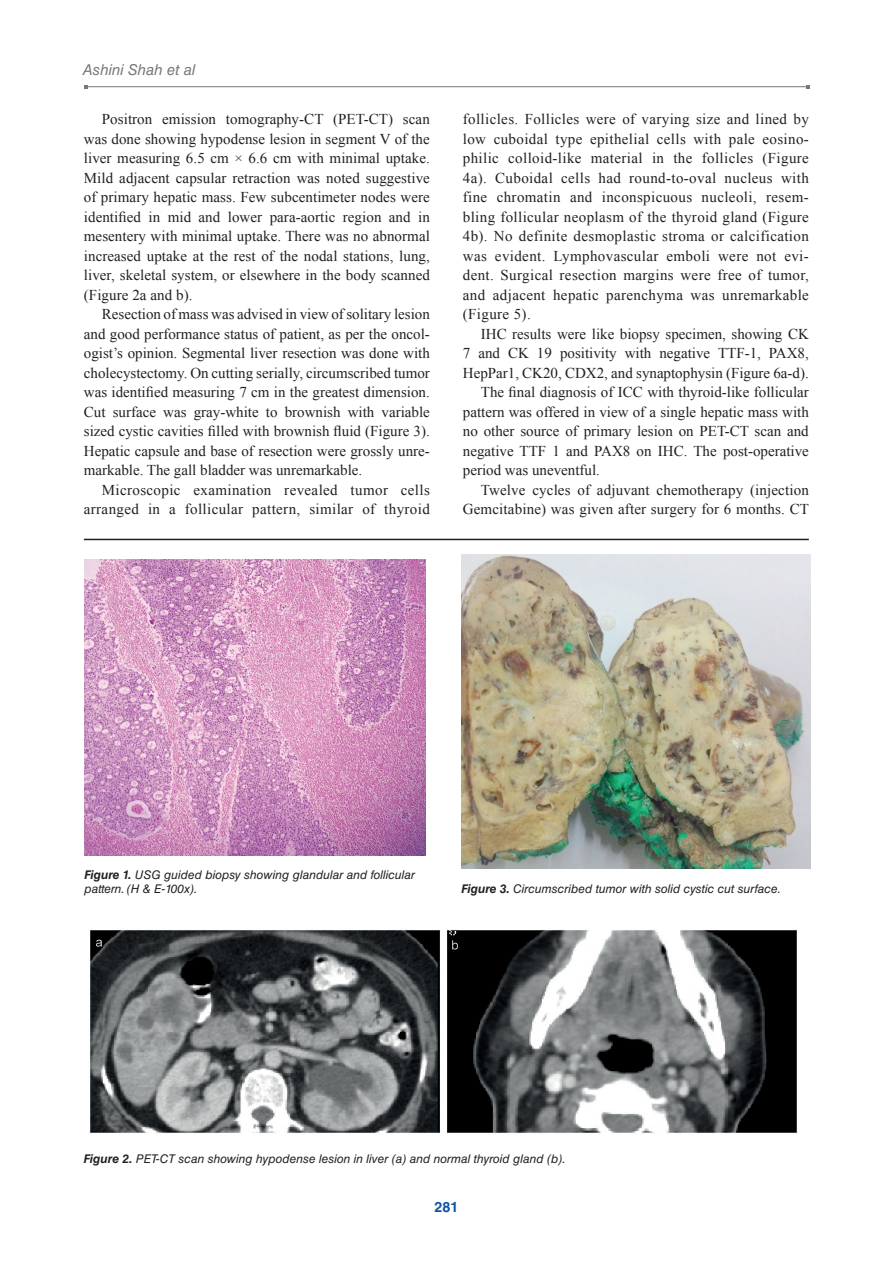
<style>
.page{position:relative;width:893px;height:1263px;background:#fff}
.page>*{position:absolute;margin:0;border:0;box-sizing:border-box;transform-origin:0 0}
.t1{font:15px/19.5px "Times New Roman";color:#231f20;text-align:justify}
.t2{font:15px/19.5px "Times New Roman";letter-spacing:.025em;color:#231f20;text-align:right}
.t3{font:italic 15px "Helvetica LT Std";color:#76787b}
.t4{font:700 14.25px "Helvetica LT Std";color:#1055a4}
.t5{font:italic 12px/14.4px "Helvetica LT Std";color:#231f20}
.s1{font-weight:700}
</style>
<div class="page">
<hr style="left:86px;top:86px;width:721px;height:1px;background:#76787b">
<img style="left:84px;top:560px;width:341px;height:296px">
<img style="left:461px;top:555px;width:349px;height:313px">
<img style="left:89px;top:929px;width:709px;height:205px">
<hr style="left:84px;top:539px;width:725px;height:1px;background:#231f20">
<p class="t3" style="left:83px;top:61px;width:114px">Ashini Shah et al</p>
<p class="t1" style="left:84px;top:109px;width:348px;text-indent:18px">Positron emission tomography-CT (PET-CT) scan was done showing hypodense lesion in segment V of the liver measuring 6.5 cm × 6.6 cm with minimal uptake.<br>Mild adjacent capsular retraction was noted suggestive of primary hepatic mass. Few subcentimeter nodes were identified in mid and lower para-aortic region and in mesentery with minimal uptake. There was no abnormal increased uptake at the rest of the nodal stations, lung, liver, skeletal system, or elsewhere in the body scanned (Figure 2a and b).</p>
<p class="t1" style="left:84px;top:304px;width:347px;text-indent:18px">Resection of mass was advised in view of solitary lesion and good performance status of patient, as per the oncol&shy;ogist’s opinion. Segmental liver resection was done with cholecystectomy. On cutting serially, circumscribed tumor was identified measuring 7 cm in the greatest dimension.<br>Cut surface was gray-white to brownish with variable sized cystic cavities filled with brownish fluid (Figure 3).<br>Hepatic capsule and base of resection were grossly unre&shy;markable. The gall bladder was unremarkable.</p>
<p class="t2" style="left:84px;top:480px;width:348px">Microscopic examination revealed tumor cells arranged in a follicular pattern, similar of thyroid</p>
<p class="t1" style="left:463px;top:109px;width:348px">follicles. Follicles were of varying size and lined by low cuboidal type epithelial cells with pale eosino&shy;philic colloid-like material in the follicles (Figure 4a). Cuboidal cells had round-to-oval nucleus with fine chromatin and inconspicuous nucleoli, resem&shy;bling follicular neoplasm of the thyroid gland (Figure 4b). No definite desmoplastic stroma or calcification was evident. Lymphovascular emboli were not evi&shy;dent. Surgical resection margins were free of tumor, and adjacent hepatic parenchyma was unremarkable (Figure 5).</p>
<p class="t1" style="left:481px;top:324px;width:329px">IHC results were like biopsy specimen, showing CK</p>
<p class="t1" style="left:463px;top:343px;width:347px">7 and CK 19 positivity with negative TTF-1, PAX8,</p>
<p class="t1" style="left:463px;top:363px;width:347px">HepPar1, CK20, CDX2, and synaptophysin (Figure 6a-d).</p>
<p class="t1" style="left:481px;top:382px;width:329px">The final diagnosis of ICC with thyroid-like follicular</p>
<p class="t1" style="left:463px;top:402px;width:347px">pattern was offered in view of a single hepatic mass with</p>
<p class="t1" style="left:463px;top:421px;width:347px">no other source of primary lesion on PET-CT scan and</p>
<p class="t1" style="left:463px;top:441px;width:347px">negative TTF 1 and PAX8 on IHC. The post-operative</p>
<p class="t1" style="left:463px;top:460px;width:139px">period was uneventful.</p>
<p class="t1" style="left:481px;top:480px;width:330px">Twelve cycles of adjuvant chemotherapy (injection</p>
<p class="t1" style="left:463px;top:499px;width:348px">Gemcitabine) was given after surgery for 6 months. CT</p>
<p class="t5" style="left:84px;top:867px;width:332px"><span class="s1">Figure 1.</span> USG guided biopsy showing glandular and follicular pattern. (H &amp; E-100x).</p>
<p class="t5" style="left:461px;top:881px;width:321px"><span class="s1">Figure 3.</span> Circumscribed tumor with solid cystic cut surface.</p>
<p class="t5" style="left:84px;top:1151px;width:483px"><span class="s1">Figure 2.</span> PET-CT scan showing hypodense lesion in liver (a) and normal thyroid gland (b).</p>
<p class="t4" style="left:435px;top:1198px;width:25px">281</p>
</div>
